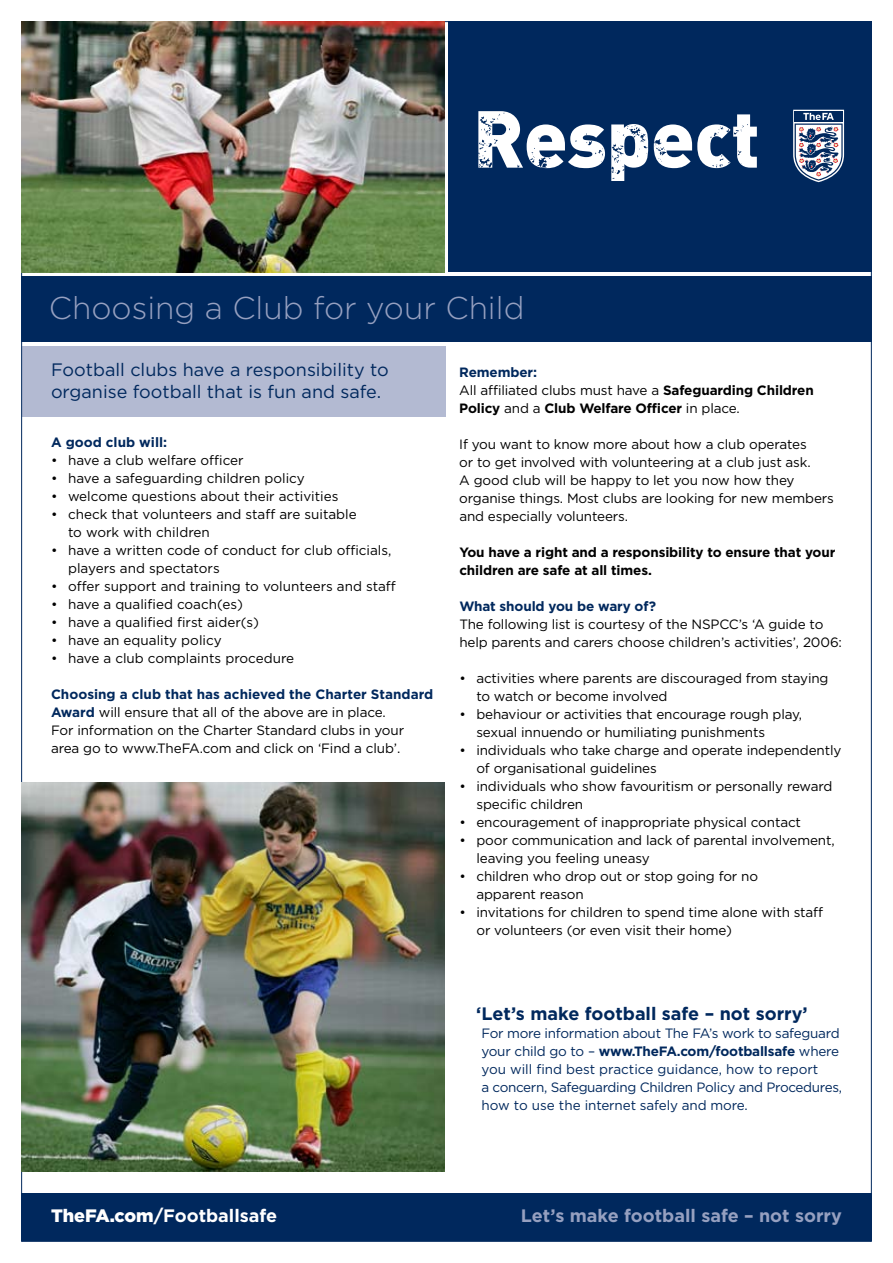
<style>
.page{position:relative;width:893px;height:1263px;background:#fff}
.page>*{position:absolute;margin:0;border:0;box-sizing:border-box;transform-origin:0 0}
.t1{font:300 31.5px "Gotham";color:#96a0c0}
.t2{font:18px/22.5px "Gotham";color:#00285d}
.t3{font:700 18px "Gotham";color:#00285d}
.t4{font:700 18px "Gotham";color:#96a0c0}
.t5{font:700 18px "Gotham";color:#fff}
.t6{font:13.5px/18px "Gotham";letter-spacing:-.01em;color:#000}
.t7{font:13.5px/18px "Gotham";letter-spacing:-.02em;color:#00285d}
.t8{font:700 13.5px/18px "Gotham";letter-spacing:-.01em;color:#000}
.t9{font:700 13.5px "Gotham";letter-spacing:-.01em;color:#00285d}
.s1{font-weight:700;color:#00285d}
.s2{color:#00285d}
.s3{font-weight:400}
.s4{font-weight:700}
.s5{font-weight:900}
</style>
<div class="page">
<div style="left:22px;top:346px;width:423px;height:70px;background:#b3bad2"></div>
<div style="left:21px;top:1194px;width:851px;height:47px;background:#00285d"></div>
<img style="left:21px;top:21px;width:423px;height:251px">
<img style="left:21px;top:782px;width:423px;height:389px">
<div style="left:449px;top:21px;width:423px;height:251px;background:#00285d"></div>
<svg style="left:478px;top:111px;width:127px;height:57px"></svg>
<svg style="left:611px;top:124px;width:37px;height:57px"></svg>
<svg style="left:654px;top:114px;width:103px;height:54px"></svg>
<svg style="left:793px;top:110px;width:51px;height:72px"></svg>
<div style="left:21px;top:276px;width:851px;height:66px;background:#00285d"></div>
<h1 class="t1" style="left:49px;top:288px;width:477px">Choosing a Club for your Child</h1>
<h2 class="t2" style="left:51px;top:358px;width:339px">Football clubs have a responsibility to organise football that is fun and safe.</h2>
<p class="t9" style="left:51px;top:434px;width:118px">A good club will:</p>
<p class="t6" style="left:51px;top:451px;width:194px">• have a club welfare officer</p>
<p class="t6" style="left:51px;top:469px;width:255px">• have a safeguarding children policy</p>
<p class="t6" style="left:51px;top:487px;width:289px">• welcome questions about their activities</p>
<p class="t6" style="left:68px;top:505px;width:290px;text-indent:-17px">• check that volunteers and staff are suitable to work with children</p>
<p class="t6" style="left:68px;top:541px;width:325px;text-indent:-17px">• have a written code of conduct for club officials, players and spectators</p>
<p class="t6" style="left:51px;top:577px;width:346px">• offer support and training to volunteers and staff</p>
<p class="t6" style="left:51px;top:595px;width:193px">• have a qualified coach(es)</p>
<p class="t6" style="left:51px;top:613px;width:209px">• have a qualified first aider(s)</p>
<p class="t6" style="left:51px;top:631px;width:172px">• have an equality policy</p>
<p class="t6" style="left:51px;top:649px;width:245px">• have a club complaints procedure</p>
<p class="t6" style="left:51px;top:685px;width:384px"><span class="s1">Choosing a club that has achieved the Charter Standard Award</span> will ensure that all of the above are in place.<br>For information on the Charter Standard clubs in your area go to www.TheFA.com and click on ‘Find a club’.</p>
<p class="t8" style="left:459px;top:363px;width:356px"><span class="s2">Remember:<br></span><span class="s3">All affiliated clubs must have a</span> Safeguarding Children<br>Policy <span class="s3">and a</span> Club Welfare Officer <span class="s3">in place.</span></p>
<p class="t6" style="left:459px;top:435px;width:376px">If you want to know more about how a club operates<br>or to get involved with volunteering at a club just ask.<br>A good club will be happy to let you now how they organise things. Most clubs are looking for new members and especially volunteers.</p>
<p class="t8" style="left:459px;top:543px;width:378px">You have a right and a responsibility to ensure that your children are safe at all times.</p>
<p class="t9" style="left:459px;top:598px;width:198px">What should you be wary of?</p>
<p class="t6" style="left:459px;top:615px;width:384px">The following list is courtesy of the NSPCC’s ‘A guide to help parents and carers choose children’s activities’, 2006:</p>
<p class="t6" style="left:476px;top:669px;width:354px;text-indent:-17px">• activities where parents are discouraged from staying to watch or become involved</p>
<p class="t6" style="left:476px;top:705px;width:327px;text-indent:-17px">• behaviour or activities that encourage rough play, sexual innuendo or humiliating punishments</p>
<p class="t6" style="left:476px;top:741px;width:366px;text-indent:-17px">• individuals who take charge and operate independently of organisational guidelines</p>
<p class="t6" style="left:476px;top:777px;width:358px;text-indent:-17px">• individuals who show favouritism or personally reward specific children</p>
<p class="t6" style="left:459px;top:813px;width:343px">• encouragement of inappropriate physical contact</p>
<p class="t6" style="left:476px;top:831px;width:360px;text-indent:-17px">• poor communication and lack of parental involvement, leaving you feeling uneasy</p>
<p class="t6" style="left:476px;top:867px;width:283px;text-indent:-17px">• children who drop out or stop going for no apparent reason</p>
<p class="t6" style="left:476px;top:903px;width:348px;text-indent:-17px">• invitations for children to spend time alone with staff or volunteers (or even visit their home)</p>
<h2 class="t3" style="left:476px;top:1003px;width:333px">‘Let’s make football safe – not sorry’</h2>
<p class="t7" style="left:481px;top:1024px;width:362px">For more information about The FA’s work to safeguard your child go to – <span class="s4">www.TheFA.com/footballsafe</span> where you will find best practice guidance, how to report<br>a concern, Safeguarding Children Policy and Procedures, how to use the internet safely and more.</p>
<h2 class="t5" style="left:51px;top:1205px;width:228px"><span class="s5">TheFA.com</span>/Footballsafe</h2>
<h2 class="t4" style="left:521px;top:1205px;width:323px">Let’s make football safe – not sorry</h2>
</div>
